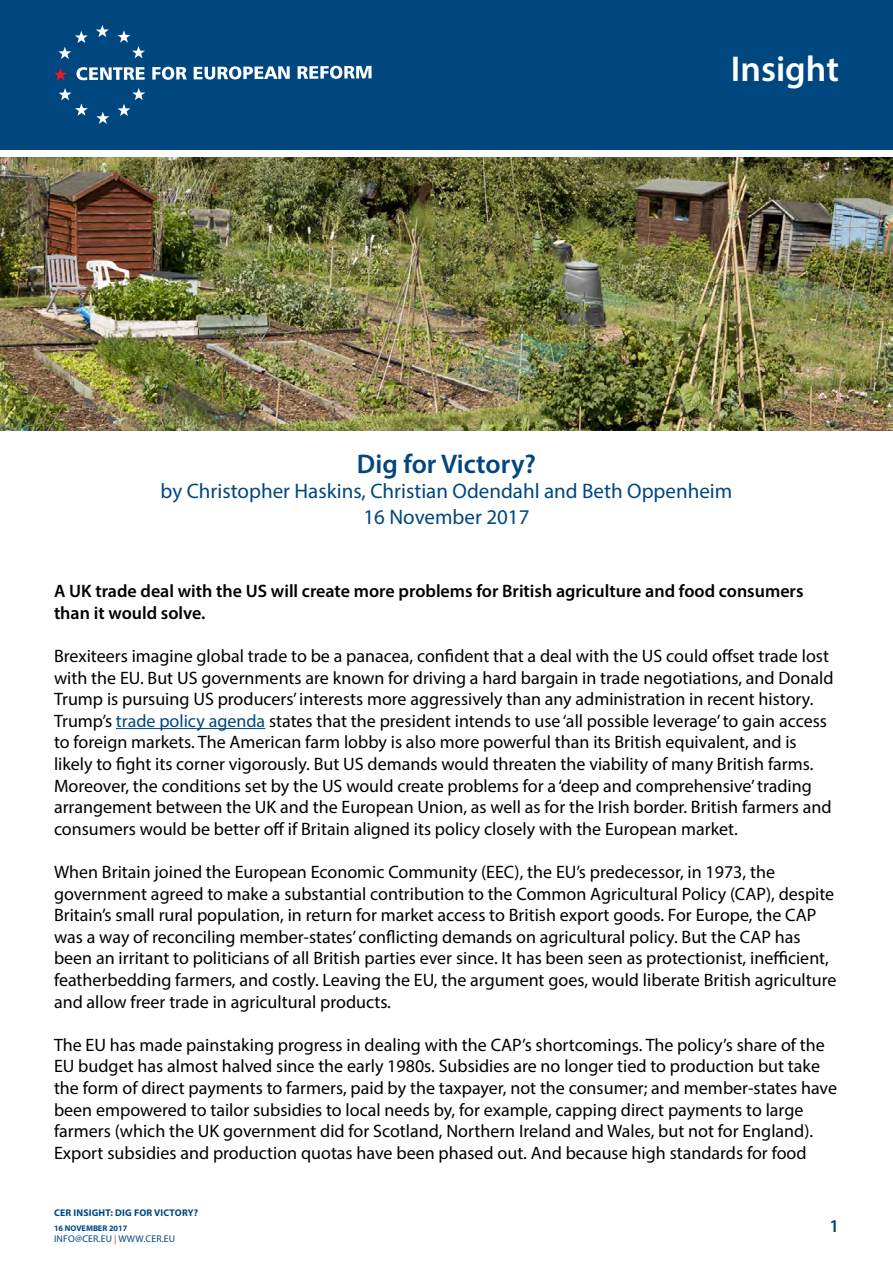
<style>
.page{position:relative;width:893px;height:1263px;background:#fff}
.page>*{position:absolute;margin:0;border:0;box-sizing:border-box;transform-origin:0 0}
.t1{font:600 36px "Myriad Pro";color:#fff}
.t2{font:600 27px "Myriad Pro";color:#00467f}
.t3{font:21px/25.2px "Myriad Pro";color:#00467f;text-align:center}
.t4{font:18px/21.6px "Myriad Pro";color:#000}
.t5{font:600 18px/21.6px "Myriad Pro";color:#000}
.t6{font:600 18px "Myriad Pro";color:#00467f}
.t7{font:700 9.75px "Myriad Pro";letter-spacing:.02em;color:#00467f}
.t8{font:9.75px "Myriad Pro";letter-spacing:.02em;color:#00467f}
.t9{font:700 8.25px "Myriad Pro";color:#00467f}
.s1{color:#00467f}
.s2{color:#ee3124}
</style>
<div class="page">
<div style="left:0;top:0;width:893px;height:150px;background:#00467f"></div>
<img style="left:0;top:157px;width:893px;height:273px">
<hr style="left:116px;top:728px;width:149px;height:1px;background:#00467f">
<svg style="left:96px;top:25px;width:13px;height:12px"></svg>
<svg style="left:118px;top:30px;width:27px;height:28px"></svg>
<svg style="left:118px;top:88px;width:27px;height:28px"></svg>
<svg style="left:96px;top:112px;width:13px;height:12px"></svg>
<svg style="left:59px;top:88px;width:29px;height:28px"></svg>
<svg style="left:58px;top:31px;width:30px;height:28px"></svg>
<svg style="left:54px;top:68px;width:13px;height:12px"></svg>
<svg style="left:76px;top:67px;width:69px;height:13px"></svg>
<svg style="left:152px;top:67px;width:35px;height:13px"></svg>
<svg style="left:194px;top:66px;width:96px;height:14px"></svg>
<svg style="left:298px;top:66px;width:74px;height:13px"></svg>
<h1 class="t1" style="left:731px;top:46px;width:110px">Insight</h1>
<h2 class="t2" style="left:357px;top:447px;width:181px">Dig for Victory?</h2>
<p class="t3" style="left:161px;top:478px;width:573px">by Christopher Haskins, Christian Odendahl and Beth Oppenheim<br>16 November 2017</p>
<p class="t5" style="left:54px;top:580px;width:751px">A UK trade deal with the US will create more problems for British agriculture and food consumers than it would solve.</p>
<p class="t4" style="left:54px;top:645px;width:781px">Brexiteers imagine global trade to be a panacea, confident that a deal with the US could offset trade lost with the EU. But US governments are known for driving a hard bargain in trade negotiations, and Donald Trump is pursuing US producers’ interests more aggressively than any administration in recent history.<br>Trump’s <span class="s1">trade policy agenda</span> states that the president intends to use ‘all possible leverage’ to gain access to foreign markets. The American farm lobby is also more powerful than its British equivalent, and is likely to fight its corner vigorously. But US demands would threaten the viability of many British farms.<br>Moreover, the conditions set by the US would create problems for a ‘deep and comprehensive’ trading arrangement between the UK and the European Union, as well as for the Irish border. British farmers and consumers would be better off if Britain aligned its policy closely with the European market.</p>
<p class="t4" style="left:54px;top:861px;width:784px">When Britain joined the European Economic Community (EEC), the EU’s predecessor, in 1973, the government agreed to make a substantial contribution to the Common Agricultural Policy (CAP), despite Britain’s small rural population, in return for market access to British export goods. For Europe, the CAP was a way of reconciling member-states’ conflicting demands on agricultural policy. But the CAP has been an irritant to politicians of all British parties ever since. It has been seen as protectionist, inefficient, featherbedding farmers, and costly. Leaving the EU, the argument goes, would liberate British agriculture and allow freer trade in agricultural products.</p>
<p class="t4" style="left:54px;top:1034px;width:785px">The EU has made painstaking progress in dealing with the CAP’s shortcomings. The policy’s share of the EU budget has almost halved since the early 1980s. Subsidies are no longer tied to production but take the form of direct payments to farmers, paid by the taxpayer, not the consumer; and member-states have been empowered to tailor subsidies to local needs by, for example, capping direct payments to large farmers (which the UK government did for Scotland, Northern Ireland and Wales, but not for England).<br>Export subsidies and production quotas have been phased out. And because high standards for food</p>
<p class="t7" style="left:54px;top:1206px;width:146px">CER INSIGHT: DIG FOR VICTORY?</p>
<p class="t9" style="left:54px;top:1223px;width:75px">16 NOVEMBER 2017</p>
<p class="t8" style="left:54px;top:1232px;width:6px">info</p>
<p class="t8" style="left:75px;top:1232px;width:102px">@cer.EU <span class="s2">|</span> WWW.CER.EU</p>
<p class="t6" style="left:829px;top:1214px;width:11px">1</p>
</div>
